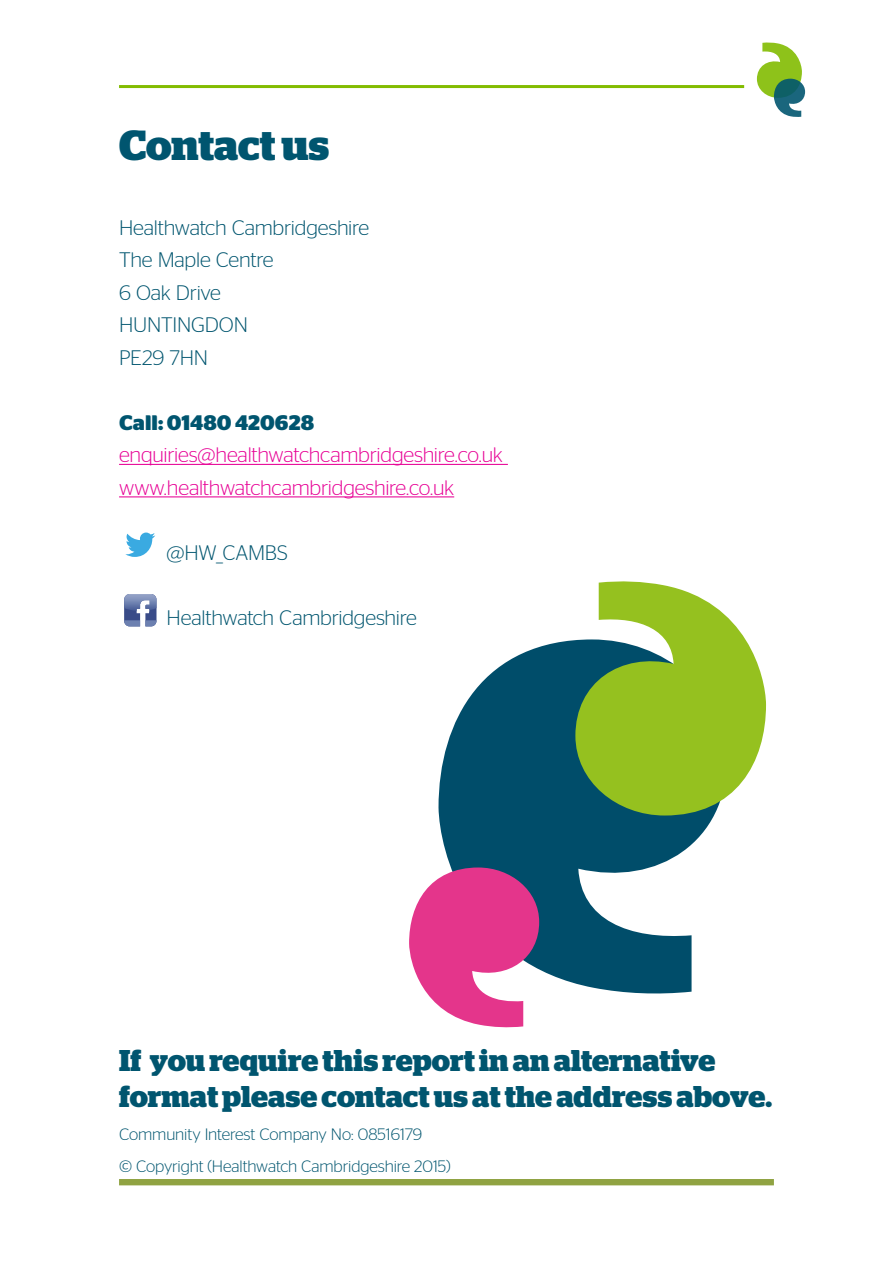
<style>
.page{position:relative;width:893px;height:1263px;background:#fff}
.page>*{position:absolute;margin:0;border:0;box-sizing:border-box;transform-origin:0 0}
.t1{font:700 42px "Stag";color:#00556f}
.t2{font:700 30px/36px "Stag";color:#00556f}
.t3{font:300 21px/32.5px "Stag Sans";letter-spacing:-.015em;color:#00556f}
.t4{font:300 21px/32.5px "Stag Sans";letter-spacing:-.015em;color:#e70095}
.t5{font:700 21px "Stag Sans";color:#00556f}
.t6{font:300 16.5px/32.5px "Stag Sans";letter-spacing:-.005em;color:#00556f}
</style>
<div class="page">
<hr style="left:119px;top:85px;width:625px;height:3px;background:#82bc00">
<div style="left:119px;top:1179px;width:655px;height:6px;background:#90a342"></div>
<svg style="left:757px;top:42px;width:48px;height:75px"></svg>
<hr style="left:119px;top:464px;width:389px;height:1px;background:#e70095">
<hr style="left:119px;top:496px;width:335px;height:1px;background:#e70095">
<svg style="left:125px;top:532px;width:30px;height:25px"></svg>
<svg style="left:124px;top:594px;width:32px;height:32px"></svg>
<svg style="left:438px;top:640px;width:277px;height:354px;fill:#004d6a"></svg>
<svg style="left:575px;top:581px;width:191px;height:234px"></svg>
<svg style="left:409px;top:867px;width:130px;height:161px"></svg>
<h1 class="t1" style="left:119px;top:130px;width:212px">Contact us</h1>
<p class="t3" style="left:119px;top:211px;width:252px">Healthwatch Cambridgeshire<br>The Maple Centre<br>6 Oak Drive<br>HUNTINGDON<br>PE29 7HN</p>
<p class="t5" style="left:119px;top:410px;width:197px">Call: 01480 420628</p>
<p class="t4" style="left:119px;top:438px;width:385px">enquiries@healthwatchcambridgeshire.co.uk www.healthwatchcambridgeshire.co.uk</p>
<p class="t3" style="left:167px;top:536px;width:123px">@HW_CAMBS</p>
<p class="t3" style="left:167px;top:601px;width:252px">Healthwatch Cambridgeshire</p>
<h2 class="t2" style="left:119px;top:1045px;width:655px">If you require this report in an alternative format please contact us at the address above.</h2>
<p class="t6" style="left:119px;top:1118px;width:333px">Community Interest Company No: 08516179<br>© Copyright (Healthwatch Cambridgeshire 2015)</p>
</div>
